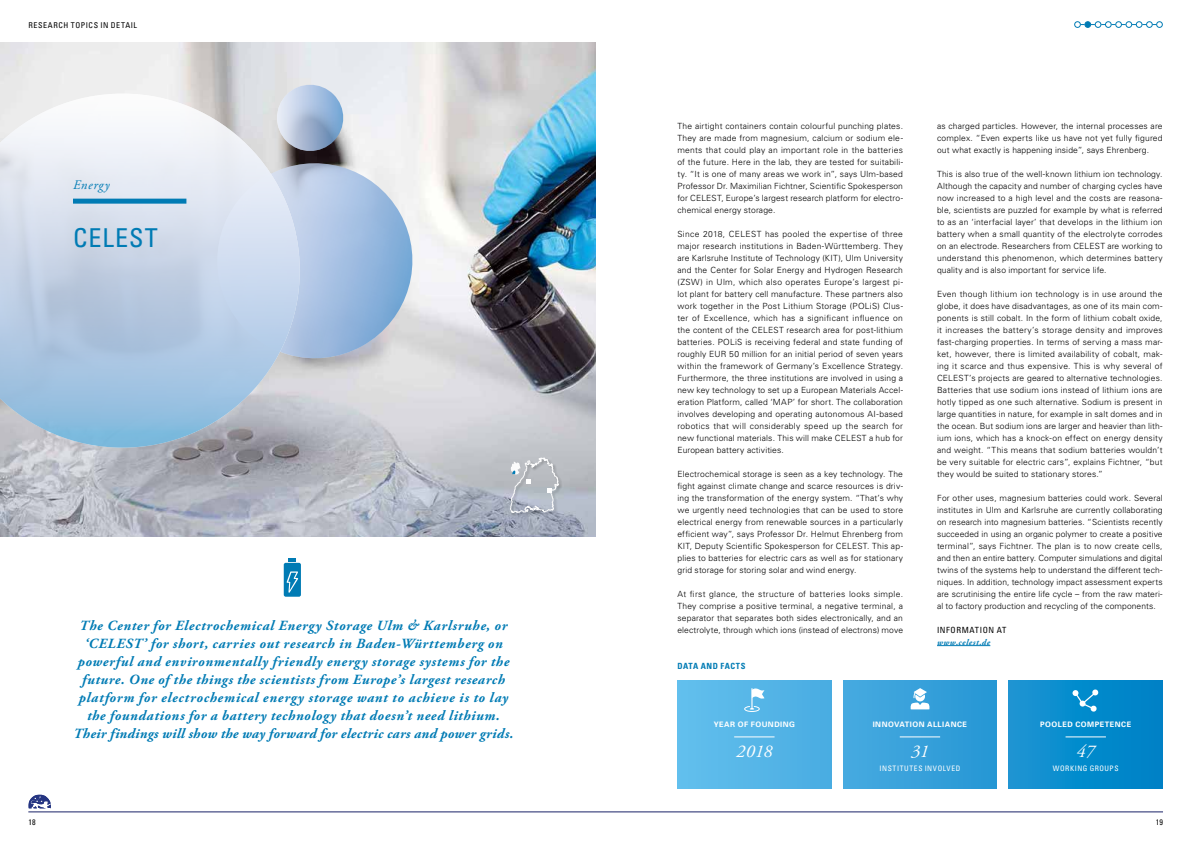
<style>
.page{position:relative;width:1191px;height:842px;background:#fff}
.page>*{position:absolute;margin:0;border:0;box-sizing:border-box;transform-origin:0 0}
.t1{font:condensed 26px "Univers";letter-spacing:.04em;color:#007bb4}
.t2{font:italic 18px "Adobe Garamond Pro";color:#fff}
.t3{font:italic 700 14px/18px "Adobe Garamond Pro";letter-spacing:.045em;color:#007bb4;text-align:center}
.t4{font:italic 13px "Adobe Garamond Pro";letter-spacing:.055em;color:#007bb4}
.t5{font:300 8.5px/12px "Univers";letter-spacing:.015em;color:#000;text-align:justify}
.t6{font:condensed 8.5px "Univers";letter-spacing:.065em;color:#000}
.t7{font:italic 700 8.5px "Adobe Garamond Pro";letter-spacing:.055em;color:#007bb4}
.t8{font:700 condensed 8.5px "Univers";letter-spacing:.06em;color:#007bb4}
.t9{font:condensed 8px "Univers";letter-spacing:.07em;color:#000}
.t10{font:700 7.5px "Univers";letter-spacing:.06em;color:#fff}
.t11{font:condensed 7.5px "Univers";letter-spacing:.08em;color:#fff}
.t12{font:condensed 7.2px "Univers";letter-spacing:.075em;color:#fff}
</style>
<div class="page">
<svg style="left:284px;top:558px;width:17px;height:39px"></svg>
<hr style="left:28px;top:811px;width:1135px;height:1px;background:#192267">
<svg style="left:28px;top:794px;width:23px;height:14px"></svg>
<img style="left:0;top:43px;width:595px;height:494px">
<svg style="left:274px;top:82px;width:72px;height:67px;background:#a8bbd3"></svg>
<svg style="left:300px;top:149px;width:126px;height:223px;background:#b2c5dc"></svg>
<svg style="left:0;top:94px;width:300px;height:354px;background:#c5d3e4"></svg>
<div style="left:73px;top:199px;width:113px;height:5px;background:#007bb4"></div>
<div style="left:1074px;top:21px;width:6px;height:7px;border:1px solid #007bb4;border-radius:50%"></div>
<div style="left:1146px;top:21px;width:6px;height:7px;border:1px solid #007bb4;border-radius:50%"></div>
<div style="left:1136px;top:21px;width:6px;height:7px;border:1px solid #007bb4;border-radius:50%"></div>
<div style="left:1125px;top:21px;width:7px;height:7px;border:1px solid #007bb4;border-radius:50%"></div>
<div style="left:1115px;top:21px;width:6px;height:7px;border:1px solid #007bb4;border-radius:50%"></div>
<div style="left:1105px;top:21px;width:6px;height:7px;border:1px solid #007bb4;border-radius:50%"></div>
<svg style="left:1074px;top:22px;width:21px;height:5px"></svg>
<div style="left:1084px;top:21px;width:7px;height:7px;border:1px solid #007bb4;border-radius:50%"></div>
<div style="left:1095px;top:21px;width:6px;height:7px;border:1px solid #007bb4;border-radius:50%"></div>
<div style="left:1156px;top:21px;width:6px;height:7px;border:1px solid #007bb4;border-radius:50%"></div>
<div style="left:843px;top:681px;width:154px;height:108px;background:linear-gradient(to right,#48abe1,#2697d4)"></div>
<div style="left:1008px;top:681px;width:154px;height:108px;background:linear-gradient(to right,#1995d3,#0081c6)"></div>
<div style="left:677px;top:681px;width:154px;height:108px;background:#56b6e8"></div>
<hr style="left:734px;top:736px;width:40px;height:1px;background:#fff">
<hr style="left:1065px;top:736px;width:41px;height:1px;background:#fff">
<hr style="left:899px;top:736px;width:41px;height:1px;background:#fff">
<hr style="left:937px;top:645px;width:53px;height:1px;background:#007bb4">
<div style="left:510px;top:457px;width:53px;height:60px;background:#000;opacity:.5"></div>
<svg style="left:510px;top:456px;width:49px;height:57px;background:#bbc0c8"></svg>
<svg style="left:910px;top:688px;width:20px;height:21px"></svg>
<svg style="left:744px;top:688px;width:20px;height:24px"></svg>
<svg style="left:1072px;top:689px;width:26px;height:23px"></svg>
<p class="t9" style="left:28px;top:20px;width:110px">RESEARCH TOPICS IN DETAIL</p>
<h3 class="t4" style="left:73px;top:177px;width:38px">Energy</h3>
<h1 class="t1" style="left:73px;top:222px;width:86px">CELEST</h1>
<p class="t3" style="left:73px;top:617px;width:441px">The Center for Electrochemical Energy Storage Ulm &amp; Karlsruhe, or ‘CELEST’ for short, carries out research in Baden-Württemberg on powerful and environmentally friendly energy storage systems for the future. One of the things the scientists from Europe’s largest research platform for electrochemical energy storage want to achieve is to lay the foundations for a battery technology that doesn’t need lithium.<br>Their findings will show the way forward for electric cars and power grids.</p>
<p class="t5" style="left:677px;top:119px;width:227px">The airtight containers contain colourful punching plates.<br>They are made from magnesium, calcium or sodium ele&shy;ments that could play an important role in the batteries of the future. Here in the lab, they are tested for suitabili&shy;ty. “It is one of many areas we work in”, says Ulm-based Professor Dr. Maximilian Fichtner, Scientific Spokesperson for CELEST, Europe’s largest research platform for electro&shy;chemical energy storage.</p>
<p class="t5" style="left:677px;top:227px;width:227px">Since 2018, CELEST has pooled the expertise of three major research institutions in Baden-Württemberg. They are Karlsruhe Institute of Technology (KIT), Ulm University and the Center for Solar Energy and Hydrogen Research (ZSW) in Ulm, which also operates Europe’s largest pi&shy;lot plant for battery cell manufacture. These partners also work together in the Post Lithium Storage (POLiS) Clus&shy;ter of Excellence, which has a significant influence on the content of the CELEST research area for post-lithium batteries. POLiS is receiving federal and state funding of roughly EUR 50 million for an initial period of seven years within the framework of Germany’s Excellence Strategy.<br>Furthermore, the three institutions are involved in using a new key technology to set up a European Materials Accel&shy;eration Platform, called ‘MAP’ for short. The collaboration involves developing and operating autonomous AI-based robotics that will considerably speed up the search for new functional materials. This will make CELEST a hub for European battery activities.</p>
<p class="t5" style="left:677px;top:467px;width:227px">Electrochemical storage is seen as a key technology. The fight against climate change and scarce resources is driv&shy;ing the transformation of the energy system. “That’s why we urgently need technologies that can be used to store electrical energy from renewable sources in a particularly efficient way”, says Professor Dr. Helmut Ehrenberg from KIT, Deputy Scientific Spokesperson for CELEST. This ap&shy;plies to batteries for electric cars as well as for stationary grid storage for storing solar and wind energy.</p>
<p class="t5" style="left:677px;top:588px;width:227px">At first glance, the structure of batteries looks simple.<br>They comprise a positive terminal, a negative terminal, a separator that separates both sides electronically, and an electrolyte, through which ions (instead of electrons) move</p>
<p class="t8" style="left:677px;top:660px;width:70px">DATA AND FACTS</p>
<p class="t5" style="left:937px;top:119px;width:227px">as charged particles. However, the internal processes are complex. “Even experts like us have not yet fully figured out what exactly is happening inside”, says Ehrenberg.</p>
<p class="t5" style="left:937px;top:167px;width:227px">This is also true of the well-known lithium ion technology.<br>Although the capacity and number of charging cycles have now increased to a high level and the costs are reasona&shy;ble, scientists are puzzled for example by what is referred to as an ‘interfacial layer’ that develops in the lithium ion battery when a small quantity of the electrolyte corrodes on an electrode. Researchers from CELEST are working to understand this phenomenon, which determines battery quality and is also important for service life.</p>
<p class="t5" style="left:937px;top:287px;width:227px">Even though lithium ion technology is in use around the globe, it does have disadvantages, as one of its main com&shy;ponents is still cobalt. In the form of lithium cobalt oxide, it increases the battery’s storage density and improves fast-charging properties. In terms of serving a mass mar&shy;ket, however, there is limited availability of cobalt, mak&shy;ing it scarce and thus expensive. This is why several of CELEST’s projects are geared to alternative technologies.<br>Batteries that use sodium ions instead of lithium ions are hotly tipped as one such alternative. Sodium is present in large quantities in nature, for example in salt domes and in the ocean. But sodium ions are larger and heavier than lith&shy;ium ions, which has a knock-on effect on energy density and weight. “This means that sodium batteries wouldn’t be very suitable for electric cars”, explains Fichtner, “but they would be suited to stationary stores.”</p>
<p class="t5" style="left:937px;top:492px;width:227px">For other uses, magnesium batteries could work. Several institutes in Ulm and Karlsruhe are currently collaborating on research into magnesium batteries. “Scientists recently succeeded in using an organic polymer to create a positive terminal”, says Fichtner. The plan is to now create cells, and then an entire battery. Computer simulations and digital twins of the systems help to understand the different tech&shy;niques. In addition, technology impact assessment experts are scrutinising the entire life cycle – from the raw materi&shy;al to factory production and recycling of the components.</p>
<p class="t6" style="left:937px;top:624px;width:71px">INFORMATION AT</p>
<p class="t7" style="left:937px;top:637px;width:55px">www.celest.de</p>
<p class="t10" style="left:713px;top:719px;width:83px">YEAR OF FOUNDING</p>
<h2 class="t2" style="left:736px;top:740px;width:38px">2018</h2>
<p class="t10" style="left:872px;top:719px;width:96px">INNOVATION ALLIANCE</p>
<h2 class="t2" style="left:911px;top:740px;width:19px">31</h2>
<p class="t11" style="left:879px;top:763px;width:82px">INSTITUTES INVOLVED</p>
<p class="t10" style="left:1040px;top:719px;width:93px">POOLED COMPETENCE</p>
<h2 class="t2" style="left:1076px;top:740px;width:20px">47</h2>
<p class="t11" style="left:1052px;top:763px;width:67px">WORKING GROUPS</p>
<p class="t10" style="left:1067px;top:719px;width:38px">VIELFALT</p>
<h2 class="t2" style="left:1076px;top:740px;width:20px">13</h2>
<p class="t12" style="left:1044px;top:763px;width:84px">FORSCHUNGSPROJEKTE</p>
<p class="t9" style="left:28px;top:817px;width:9px">18</p>
<p class="t9" style="left:1155px;top:817px;width:9px">19</p>
</div>
